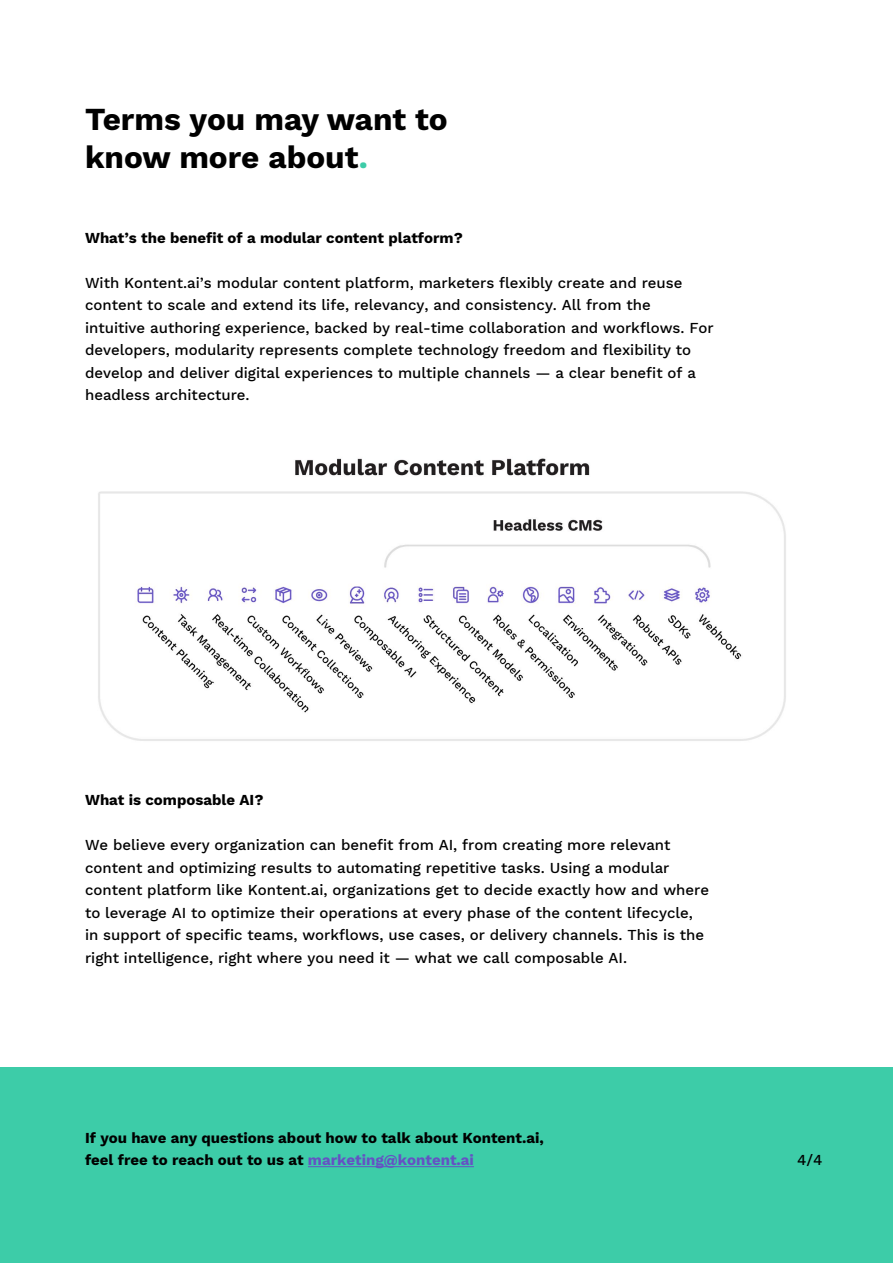
<style>
.page{position:relative;width:893px;height:1263px;background:#fff}
.page>*{position:absolute;margin:0;border:0;box-sizing:border-box;transform-origin:0 0}
.t1{font:700 31.5px/37.5px "Work Sans";color:#000}
.t2{font:500 15px/22.5px "Work Sans";color:#000}
.t3{font:700 15px/22.5px "Work Sans";color:#000}
.s1{color:#3dcca8}
.s2{color:#6552c4}
</style>
<div class="page">
<div style="left:0;top:1067px;width:893px;height:196px;background:#3dcca8"></div>
<hr style="left:308px;top:1166px;width:166px;height:1px;background:#6552c4">
<img style="left:98px;top:458px;width:688px;height:283px">
<h1 class="t1" style="left:85px;top:99px;width:364px">Terms you may want to know more about<span class="s1">.</span></h1>
<p class="t3" style="left:85px;top:226px;width:379px">What’s the benefit of a modular content platform?</p>
<p class="t2" style="left:85px;top:271px;width:630px">With Kontent.ai’s modular content platform, marketers flexibly create and reuse content to scale and extend its life, relevancy, and consistency. All from the intuitive authoring experience, backed by real-time collaboration and workflows. For developers, modularity represents complete technology freedom and flexibility to develop and deliver digital experiences to multiple channels — a clear benefit of a headless architecture.</p>
<p class="t3" style="left:85px;top:788px;width:180px">What is composable AI?</p>
<p class="t2" style="left:85px;top:833px;width:625px">We believe every organization can benefit from AI, from creating more relevant content and optimizing results to automating repetitive tasks. Using a modular content platform like Kontent.ai, organizations get to decide exactly how and where to leverage AI to optimize their operations at every phase of the content lifecycle, in support of specific teams, workflows, use cases, or delivery channels. This is the right intelligence, right where you need it — what we call composable AI.</p>
<p class="t3" style="left:85px;top:1126px;width:460px">If you have any questions about how to talk about Kontent.ai, feel free to reach out to us at <span class="s2">marketing@kontent.ai</span></p>
<p class="t2" style="left:797px;top:1148px;width:27px">4/4</p>
</div>
